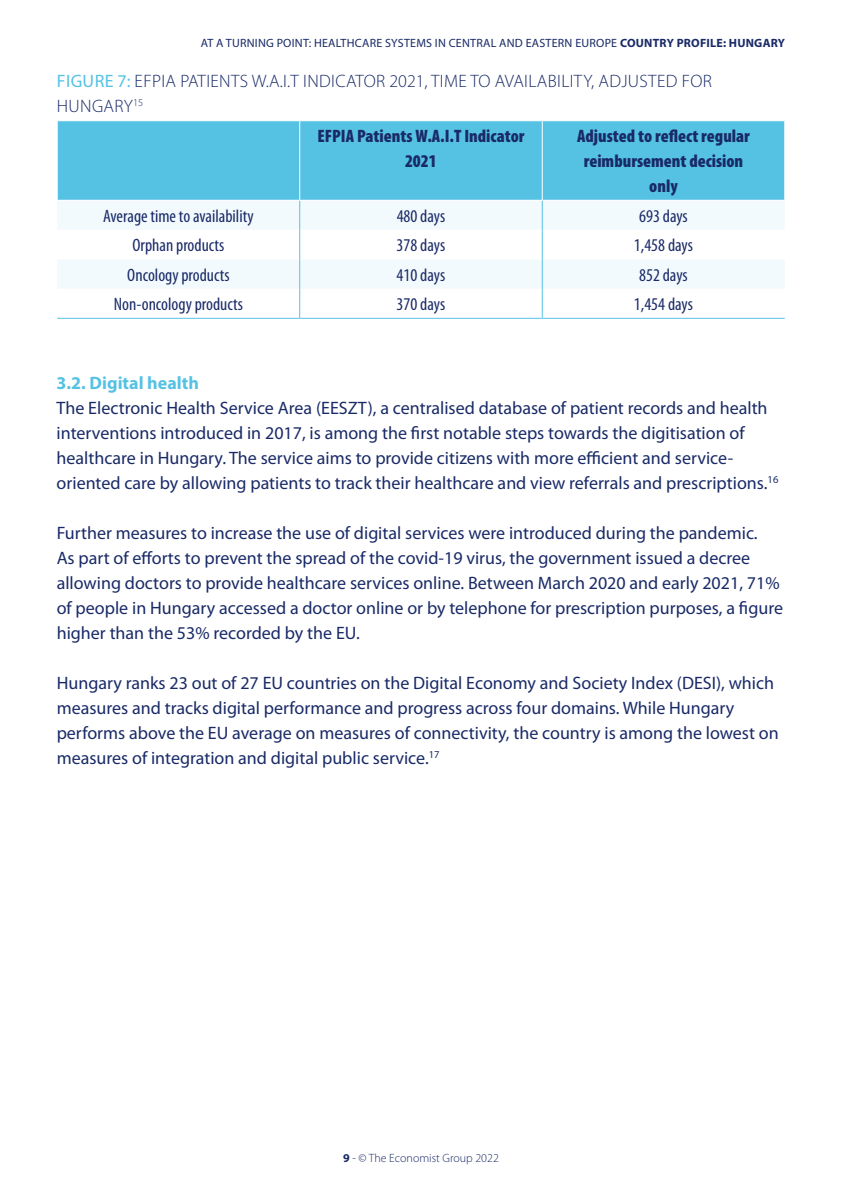
<style>
.page{position:relative;width:842px;height:1191px;background:#fff}
.page>*{position:absolute;margin:0;border:0;box-sizing:border-box;transform-origin:0 0}
.t1{font:18px/25px "Myriad Pro";color:#192a67}
.t2{font:condensed 18px "Myriad Pro";color:#192a67}
.t3{font:900 condensed 18px/25px "Myriad Pro";color:#192a67;text-align:center}
.t4{font:300 18px/25px "Myriad Pro";letter-spacing:.02em;color:#192a67}
.t5{font:700 18px "Myriad Pro";color:#55c2e4}
.t6{font:12px "Myriad Pro";letter-spacing:.02em;color:#192a67}
.t7{font:300 12px "Myriad Pro";color:#192a67}
.s1{font-weight:700}
.s2{font-weight:400;color:#55c2e4}
</style>
<div class="page">
<div style="left:58px;top:121px;width:726px;height:79px;background:#55c2e4"></div>
<div style="left:58px;top:201px;width:726px;height:29px;background:#f3fafd"></div>
<svg style="left:57px;top:230px;width:728px;height:88px"></svg>
<hr style="left:299px;top:120px;width:1px;height:81px;background:#fff">
<hr style="left:542px;top:120px;width:1px;height:81px;background:#fff">
<svg style="left:299px;top:201px;width:1px;height:58px"></svg>
<svg style="left:542px;top:201px;width:1px;height:58px"></svg>
<hr style="left:299px;top:259px;width:1px;height:30px;background:#55c2e4">
<hr style="left:542px;top:259px;width:1px;height:30px;background:#55c2e4">
<hr style="left:299px;top:289px;width:1px;height:30px;background:#55c2e4">
<hr style="left:542px;top:289px;width:1px;height:30px;background:#55c2e4">
<hr style="left:57px;top:318px;width:242px;height:1px;background:#55c2e4">
<hr style="left:300px;top:318px;width:242px;height:1px;background:#55c2e4">
<hr style="left:543px;top:318px;width:242px;height:1px;background:#55c2e4">
<p class="t6" style="left:201px;top:36px;width:586px">AT A TURNING POINT: HEALTHCARE SYSTEMS IN CENTRAL AND EASTERN EUROPE <span class="s1">COUNTRY PROFILE: HUNGARY</span></p>
<p class="t4" style="left:57px;top:69px;width:656px"><span class="s2">FIGURE 7:</span> EFPIA PATIENTS W.A.I.T INDICATOR 2021, TIME TO AVAILABILITY, ADJUSTED FOR<br>HUNGARY<sup>15</sup></p>
<p class="t3" style="left:317px;top:124px;width:209px">EFPIA Patients W.A.I.T Indicator<br>2021</p>
<p class="t3" style="left:577px;top:124px;width:174px">Adjusted to reflect regular reimbursement decision only</p>
<p class="t2" style="left:103px;top:206px;width:152px">Average time to availability</p>
<p class="t2" style="left:397px;top:206px;width:50px">480 days</p>
<p class="t2" style="left:639px;top:206px;width:50px">693 days</p>
<p class="t2" style="left:132px;top:236px;width:93px">Orphan products</p>
<p class="t2" style="left:397px;top:236px;width:50px">378 days</p>
<p class="t2" style="left:634px;top:236px;width:61px">1,458 days</p>
<p class="t2" style="left:127px;top:265px;width:104px">Oncology products</p>
<p class="t2" style="left:397px;top:265px;width:50px">410 days</p>
<p class="t2" style="left:639px;top:265px;width:50px">852 days</p>
<p class="t2" style="left:114px;top:295px;width:130px">Non-oncology products</p>
<p class="t2" style="left:397px;top:295px;width:50px">370 days</p>
<p class="t2" style="left:634px;top:295px;width:61px">1,454 days</p>
<p class="t5" style="left:57px;top:373px;width:144px">3.2. Digital health</p>
<p class="t1" style="left:57px;top:396px;width:723px">The Electronic Health Service Area (EESZT), a centralised database of patient records and health interventions introduced in 2017, is among the first notable steps towards the digitisation of healthcare in Hungary. The service aims to provide citizens with more efficient and service&shy;oriented care by allowing patients to track their healthcare and view referrals and prescriptions.<sup>16</sup></p>
<p class="t1" style="left:57px;top:521px;width:728px">Further measures to increase the use of digital services were introduced during the pandemic.<br>As part of efforts to prevent the spread of the covid-19 virus, the government issued a decree allowing doctors to provide healthcare services online. Between March 2020 and early 2021, 71% of people in Hungary accessed a doctor online or by telephone for prescription purposes, a figure higher than the 53% recorded by the EU.</p>
<p class="t1" style="left:57px;top:671px;width:723px">Hungary ranks 23 out of 27 EU countries on the Digital Economy and Society Index (DESI), which measures and tracks digital performance and progress across four domains. While Hungary performs above the EU average on measures of connectivity, the country is among the lowest on measures of integration and digital public service.<sup>17</sup></p>
<p class="t7" style="left:343px;top:1151px;width:157px"><span class="s1">9</span> - © The Economist Group 2022</p>
</div>
